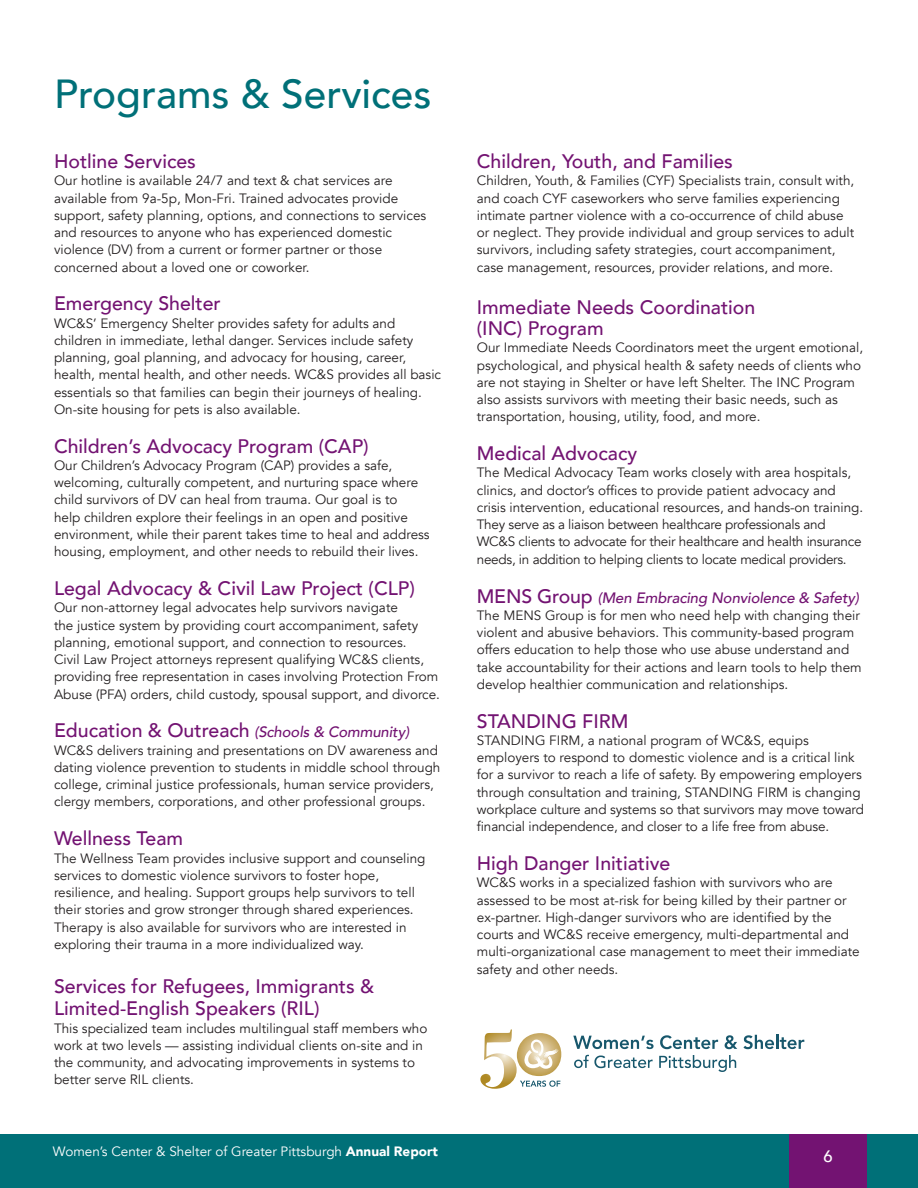
<style>
.page{position:relative;width:918px;height:1188px;background:#fff}
.page>*{position:absolute;margin:0;border:0;box-sizing:border-box;transform-origin:0 0}
.Main_text{font:500 40.5px "Avenir";color:#007078}
.Main_text-2{font:500 19.5px/22.5px "Avenir";color:#731372}
.t1{font:500 16.5px "Avenir";color:#fff}
.Main_text-3{font:italic 500 15px "Avenir";letter-spacing:-.01em;color:#731372}
.Main_text-4{font:13.5px/17.2px "Avenir";color:#231f20}
.Main_text-5{font:13.5px/17.2px "Avenir";letter-spacing:-.02em;color:#231f20}
.t2{font:13.5px "Avenir";color:#fff}
.s1{font-style:normal;font-size:19.5px}
.s2{font-weight:900}
</style>
<div class="page">
<div style="left:0;top:1134px;width:918px;height:54px;background:#007078"></div>
<div style="left:789px;top:1134px;width:78px;height:54px;background:#731372"></div>
<svg style="left:480px;top:1029px;width:81px;height:60px"></svg>
<svg style="left:573px;top:1036px;width:81px;height:13px"></svg>
<svg style="left:660px;top:1035px;width:58px;height:14px"></svg>
<svg style="left:725px;top:1035px;width:12px;height:14px"></svg>
<svg style="left:743px;top:1035px;width:61px;height:14px"></svg>
<svg style="left:574px;top:1055px;width:79px;height:13px"></svg>
<svg style="left:659px;top:1055px;width:77px;height:17px"></svg>
<p class="Main_text" style="left:54px;top:59px;width:379px">Programs &amp; Services</p>
<p class="Main_text-2" style="left:54px;top:149px;width:143px">Hotline Services</p>
<p class="Main_text-4" style="left:54px;top:172px;width:374px">Our hotline is available 24/7 and text &amp; chat services are available from 9a-5p, Mon-Fri. Trained advocates provide support, safety planning, options, and connections to services and resources to anyone who has experienced domestic violence (DV) from a current or former partner or those concerned about a loved one or coworker.</p>
<p class="Main_text-2" style="left:54px;top:291px;width:168px">Emergency Shelter</p>
<p class="Main_text-4" style="left:54px;top:315px;width:389px">WC&amp;S’ Emergency Shelter provides safety for adults and children in immediate, lethal danger. Services include safety planning, goal planning, and advocacy for housing, career, health, mental health, and other needs. WC&amp;S provides all basic essentials so that families can begin their journeys of healing.<br>On-site housing for pets is also available.</p>
<p class="Main_text-2" style="left:54px;top:434px;width:316px">Children’s Advocacy Program (CAP)</p>
<p class="Main_text-4" style="left:54px;top:457px;width:377px">Our Children’s Advocacy Program (CAP) provides a safe, welcoming, culturally competent, and nurturing space where child survivors of DV can heal from trauma. Our goal is to<br>help children explore their feelings in an open and positive environment, while their parent takes time to heal and address housing, employment, and other needs to rebuild their lives.</p>
<p class="Main_text-2" style="left:54px;top:576px;width:362px">Legal Advocacy &amp; Civil Law Project (CLP)</p>
<p class="Main_text-4" style="left:54px;top:599px;width:388px">Our non-attorney legal advocates help survivors navigate<br>the justice system by providing court accompaniment, safety planning, emotional support, and connection to resources.<br>Civil Law Project attorneys represent qualifying WC&amp;S clients, providing free representation in cases involving Protection From Abuse (PFA) orders, child custody, spousal support, and divorce.</p>
<p class="Main_text-3" style="left:54px;top:723px;width:357px"><span class="s1">Education &amp; Outreach</span> (Schools &amp; Community)</p>
<p class="Main_text-4" style="left:54px;top:742px;width:388px">WC&amp;S delivers training and presentations on DV awareness and dating violence prevention to students in middle school through college, criminal justice professionals, human service providers, clergy members, corporations, and other professional groups.</p>
<p class="Main_text-2" style="left:54px;top:826px;width:131px">Wellness Team</p>
<p class="Main_text-4" style="left:54px;top:849px;width:373px">The Wellness Team provides inclusive support and counseling services to domestic violence survivors to foster hope, resilience, and healing. Support groups help survivors to tell their stories and grow stronger through shared experiences.<br>Therapy is also available for survivors who are interested in exploring their trauma in a more individualized way.</p>
<p class="Main_text-2" style="left:54px;top:974px;width:322px">Services for Refugees, Immigrants &amp;<br>Limited-English Speakers (RIL)</p>
<p class="Main_text-4" style="left:54px;top:1020px;width:375px">This specialized team includes multilingual staff members who work at two levels — assisting individual clients on-site and in the community, and advocating improvements in systems to better serve RIL clients.</p>
<p class="Main_text-2" style="left:477px;top:149px;width:258px">Children, Youth, and Families</p>
<p class="Main_text-4" style="left:477px;top:172px;width:379px">Children, Youth, &amp; Families (CYF) Specialists train, consult with, and coach CYF caseworkers who serve families experiencing intimate partner violence with a co-occurrence of child abuse or neglect. They provide individual and group services to adult survivors, including safety strategies, court accompaniment, case management, resources, provider relations, and more.</p>
<p class="Main_text-2" style="left:477px;top:296px;width:280px;line-height:21px">Immediate Needs Coordination (INC) Program</p>
<p class="Main_text-4" style="left:477px;top:339px;width:388px">Our Immediate Needs Coordinators meet the urgent emotional, psychological, and physical health &amp; safety needs of clients who are not staying in Shelter or have left Shelter. The INC Program also assists survivors with meeting their basic needs, such as transportation, housing, utility, food, and more.</p>
<p class="Main_text-2" style="left:477px;top:441px;width:162px">Medical Advocacy</p>
<p class="Main_text-5" style="left:477px;top:464px;width:388px">The Medical Advocacy Team works closely with area hospitals, clinics, and doctor’s offices to provide patient advocacy and crisis intervention, educational resources, and hands-on training.<br>They serve as a liaison between healthcare professionals and WC&amp;S clients to advocate for their healthcare and health insurance needs, in addition to helping clients to locate medical providers.</p>
<p class="Main_text-3" style="left:477px;top:588px;width:384px"><span class="s1">MENS Group</span> (Men Embracing Nonviolence &amp; Safety)</p>
<p class="Main_text-4" style="left:477px;top:607px;width:386px">The MENS Group is for men who need help with changing their violent and abusive behaviors. This community-based program offers education to help those who use abuse understand and take accountability for their actions and learn tools to help them develop healthier communication and relationships.</p>
<p class="Main_text-2" style="left:477px;top:709px;width:153px">STANDING FIRM</p>
<p class="Main_text-4" style="left:477px;top:732px;width:389px">STANDING FIRM, a national program of WC&amp;S, equips employers to respond to domestic violence and is a critical link for a survivor to reach a life of safety. By empowering employers through consultation and training, STANDING FIRM is changing workplace culture and systems so that survivors may move toward financial independence, and closer to a life free from abuse.</p>
<p class="Main_text-2" style="left:477px;top:851px;width:195px">High Danger Initiative</p>
<p class="Main_text-4" style="left:477px;top:874px;width:384px">WC&amp;S works in a specialized fashion with survivors who are assessed to be most at-risk for being killed by their partner or ex-partner. High-danger survivors who are identified by the courts and WC&amp;S receive emergency, multi-departmental and multi-organizational case management to meet their immediate safety and other needs.</p>
<p class="t2" style="left:53px;top:1143px;width:387px">Women’s Center &amp; Shelter of Greater Pittsburgh <span class="s2">Annual Report</span></p>
<p class="t1" style="left:823px;top:1142px;width:11px">6</p>
</div>
